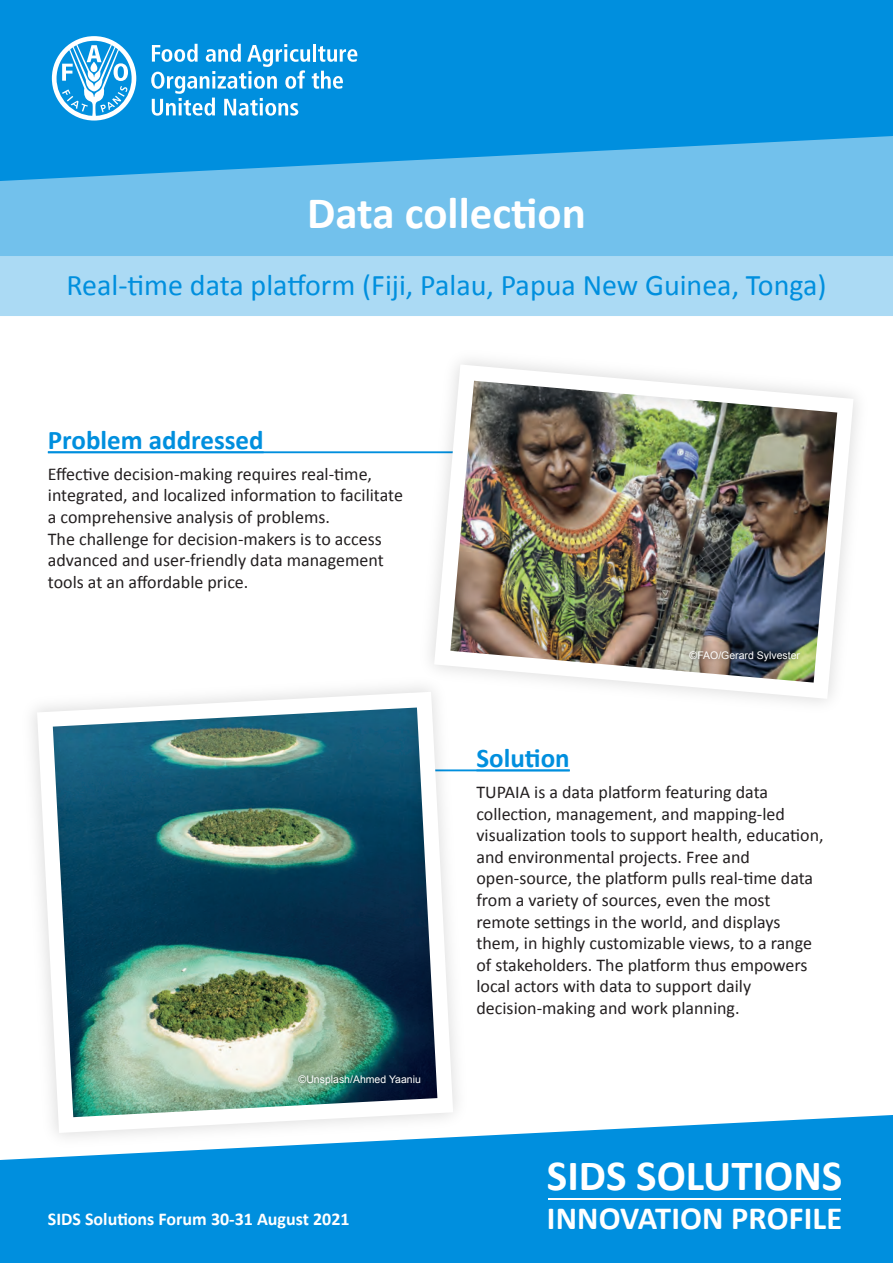
<style>
.page{position:relative;width:893px;height:1263px;background:#fff}
.page>*{position:absolute;margin:0;border:0;box-sizing:border-box;transform-origin:0 0}
.t1{font:700 45px "Calibri";color:#fff}
.t2{font:700 43.2px "Calibri";color:#fff}
.t3{font:700 32.4px "Calibri";letter-spacing:.005em;color:#fff}
.t4{font:30px "Calibri";color:#008fde}
.t5{font:700 27px "Calibri";color:#008fde}
.t6{font:18px/21.6px "Calibri";color:#231f20}
.t7{font:700 18px "Calibri";color:#fff}
.t8{font:10.5px "Arial";color:#fff}
</style>
<div class="page">
<hr style="left:48px;top:769px;width:522px;height:2px;background:#008fde">
<img style="left:37px;top:692px;width:416px;height:423px">
<hr style="left:48px;top:451px;width:544px;height:2px;background:#008fde">
<img style="left:411px;top:360px;width:447px;height:361px">
<img style="left:434px;top:364px;width:419px;height:335px">
<svg style="left:0;top:181px;width:893px;height:135px;background:#8bccef"></svg>
<svg style="left:0;top:0;width:893px;height:181px;background:#1096e0"></svg>
<svg style="left:52px;top:36px;width:84px;height:85px"></svg>
<svg style="left:151px;top:44px;width:206px;height:72px"></svg>
<svg style="left:0;top:1115px;width:893px;height:148px;background:#279fe2"></svg>
<hr style="left:548px;top:1198px;width:293px;height:1px;background:#fff">
<h1 class="t1" style="left:307px;top:181px;width:280px">Data collection</h1>
<h3 class="t4" style="left:66px;top:264px;width:762px">Real-time data platform (Fiji, Palau, Papua New Guinea, Tonga)</h3>
<h3 class="t5" style="left:48px;top:421px;width:217px">Problem addressed</h3>
<p class="t6" style="left:48px;top:463px;width:357px">Effective decision-making requires real-time, integrated, and localized information to facilitate a comprehensive analysis of problems.<br>The challenge for decision-makers is to access advanced and user-friendly data management tools at an affordable price.</p>
<p class="t8" style="left:299px;top:1072px;width:124px">©Unsplash/Ahmed Yaaniu</p>
<p class="t8" style="left:690px;top:649px;width:112px">©FAO/Gerard Sylvester</p>
<h3 class="t5" style="left:476px;top:739px;width:95px">Solution</h3>
<p class="t6" style="left:476px;top:781px;width:349px">TUPAIA is a data platform featuring data collection, management, and mapping-led visualization tools to support health, education, and environmental projects. Free and open-source, the platform pulls real-time data from a variety of sources, even the most remote settings in the world, and displays them, in highly customizable views, to a range of stakeholders. The platform thus empowers local actors with data to support daily decision-making and work planning.</p>
<h2 class="t2" style="left:547px;top:1145px;width:297px">SIDS SOLUTIONS</h2>
<p class="t7" style="left:48px;top:1207px;width:303px">SIDS Solutions Forum 30-31 August 2021</p>
<h3 class="t3" style="left:547px;top:1195px;width:297px">INNOVATION PROFILE</h3>
</div>
